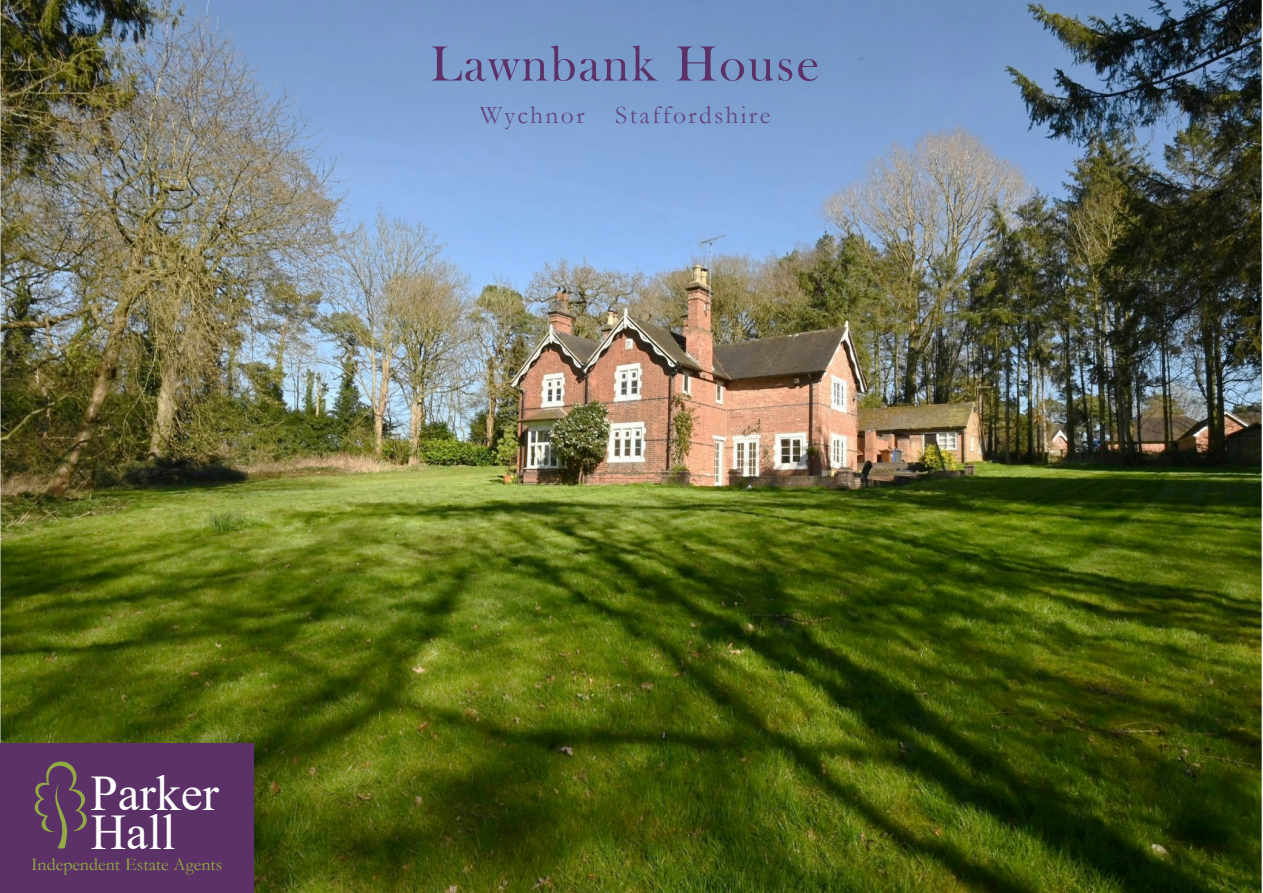
<style>
.page{position:relative;width:1263px;height:893px;background:#fff}
.page>*{position:absolute;margin:0;border:0;box-sizing:border-box;transform-origin:0 0}
.t1{font:51px "Bask Old Face";letter-spacing:.045em;color:#5b3167}
.t2{font:49.8px "Times New Roman";color:#fefefe}
.t3{font:25.5px "Garamond";letter-spacing:.09em;color:rgb(91 49 103/.8)}
.t4{font:18px "Garamond";color:#95b03c}
</style>
<div class="page">
<img style="left:0;top:0;width:1262px;height:893px">
<div style="left:0;top:743px;width:254px;height:150px;background:#5b3167"></div>
<svg style="left:34px;top:761px;width:53px;height:88px"></svg>
<h1 class="t1" style="left:430px;top:45px;width:391px">Lawnbank House</h1>
<h3 class="t3" style="left:480px;top:106px;width:292px">Wychnor Staffordshire</h3>
<h2 class="t2" style="left:90px;top:776px;width:130px">Parker</h2>
<h2 class="t2" style="left:91px;top:814px;width:86px">Hall</h2>
<p class="t4" style="left:31px;top:858px;width:193px">Independent Estate Agents</p>
</div>
